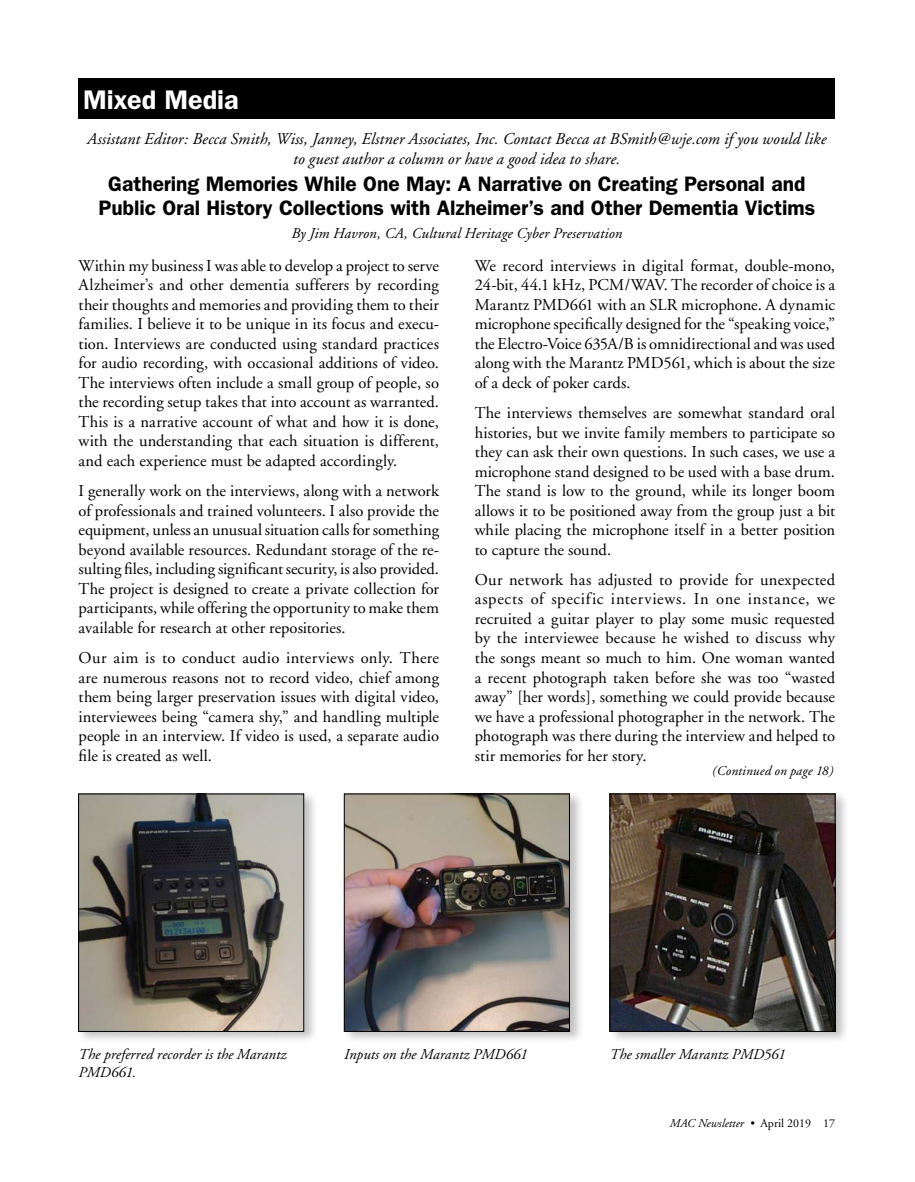
<style>
.page{position:relative;width:915px;height:1182px;background:#fff}
.page>*{position:absolute;margin:0;border:0;box-sizing:border-box;transform-origin:0 0}
.Pres_Head{font:600 27px "ITC Franklin Gothic Std";letter-spacing:-.005em;color:#fff}
.Big_Article_Headline{font:600 21px/24px "ITC Franklin Gothic Std";color:#000;text-align:center}
.Body_Text{font:16.5px/19.5px "Adobe Garamond";color:#000;text-align:justify}
.Center_Italic_Text{font:italic 16.5px/19.5px "Adobe Garamond";letter-spacing:.005em;color:#000;text-align:center}
.Photo_Credits{font:italic 15px/18px "Adobe Garamond";color:#000}
.Art_Author{font:italic 15px "Adobe Garamond";letter-spacing:.01em;color:#000}
.Continued{font:italic 13.5px "Adobe Garamond";letter-spacing:.01em;color:#000}
.t1{font:italic 12px "Adobe Garamond";color:#000}
.s1{font-style:normal}
</style>
<div class="page">
<div style="left:79px;top:79px;width:756px;height:40px;background:#000"></div>
<div style="left:608px;top:790px;width:241px;height:254px;background:#000;opacity:.25"></div>
<img style="left:611px;top:795px;width:222px;height:234px">
<div style="left:609px;top:793px;width:226px;height:238px;border:1px solid #000"></div>
<div style="left:342px;top:790px;width:242px;height:254px;background:#000;opacity:.25"></div>
<img style="left:346px;top:795px;width:221px;height:234px">
<div style="left:344px;top:793px;width:225px;height:238px;border:1px solid #000"></div>
<div style="left:77px;top:790px;width:241px;height:254px;background:#000;opacity:.25"></div>
<img style="left:80px;top:795px;width:222px;height:234px">
<div style="left:78px;top:793px;width:226px;height:238px;border:1px solid #000"></div>
<p class="Pres_Head" style="left:83px;top:84px;width:157px">Mixed Media</p>
<p class="Center_Italic_Text" style="left:87px;top:130px;width:740px">Assistant Editor: Becca Smith, Wiss, Janney, Elstner Associates, Inc. Contact Becca at BSmith@wje.com if you would like to guest author a column or have a good idea to share.</p>
<p class="Big_Article_Headline" style="left:98px;top:172px;width:718px">Gathering Memories While One May: A Narrative on Creating Personal and<br>Public Oral History Collections with Alzheimer’s and Other Dementia Victims</p>
<p class="Art_Author" style="left:291px;top:225px;width:332px">By Jim Havron, CA, Cultural Heritage Cyber Preservation</p>
<p class="Body_Text" style="left:79px;top:256px;width:362px">Within my business I was able to develop a project to serve Alzheimer’s and other dementia sufferers by recording their thoughts and memories and providing them to their families. I believe it to be unique in its focus and execu&shy;tion. Interviews are conducted using standard practices for audio recording, with occasional additions of video.<br>The interviews often include a small group of people, so the recording setup takes that into account as warranted.<br>This is a narrative account of what and how it is done, with the understanding that each situation is different, and each experience must be adapted accordingly.</p>
<p class="Body_Text" style="left:79px;top:481px;width:362px">I generally work on the interviews, along with a network of professionals and trained volunteers. I also provide the equipment, unless an unusual situation calls for something beyond available resources. Redundant storage of the re&shy;sulting files, including significant security, is also provided.<br>The project is designed to create a private collection for participants, while offering the opportunity to make them available for research at other repositories.</p>
<p class="Body_Text" style="left:79px;top:648px;width:362px">Our aim is to conduct audio interviews only. There are numerous reasons not to record video, chief among them being larger preservation issues with digital video, interviewees being “camera shy,” and handling multiple people in an interview. If video is used, a separate audio file is created as well.</p>
<p class="Body_Text" style="left:474px;top:256px;width:362px">We record interviews in digital format, double-mono, 24-bit, 44.1 kHz, PCM/WAV. The recorder of choice is a Marantz PMD661 with an SLR microphone. A dynamic microphone specifically designed for the “speaking voice,” the Electro-Voice 635A/B is omnidirectional and was used along with the Marantz PMD561, which is about the size of a deck of poker cards.</p>
<p class="Body_Text" style="left:474px;top:403px;width:362px">The interviews themselves are somewhat standard oral histories, but we invite family members to participate so they can ask their own questions. In such cases, we use a microphone stand designed to be used with a base drum.<br>The stand is low to the ground, while its longer boom allows it to be positioned away from the group just a bit while placing the microphone itself in a better position to capture the sound.</p>
<p class="Body_Text" style="left:474px;top:570px;width:362px">Our network has adjusted to provide for unexpected aspects of specific interviews. In one instance, we recruited a guitar player to play some music requested by the interviewee because he wished to discuss why the songs meant so much to him. One woman wanted a recent photograph taken before she was too “wasted away” [her words], something we could provide because we have a professional photographer in the network. The photograph was there during the interview and helped to stir memories for her story.</p>
<p class="Continued" style="left:712px;top:763px;width:123px">(Continued on page 18)</p>
<p class="Photo_Credits" style="left:79px;top:1046px;width:209px">The preferred recorder is the Marantz<br>PMD661.</p>
<p class="Photo_Credits" style="left:344px;top:1046px;width:185px">Inputs on the Marantz PMD661</p>
<p class="Photo_Credits" style="left:610px;top:1046px;width:177px">The smaller Marantz PMD561</p>
<p class="t1" style="left:669px;top:1117px;width:167px">MAC Newsletter • <span class="s1">April 2019 17</span></p>
</div>
